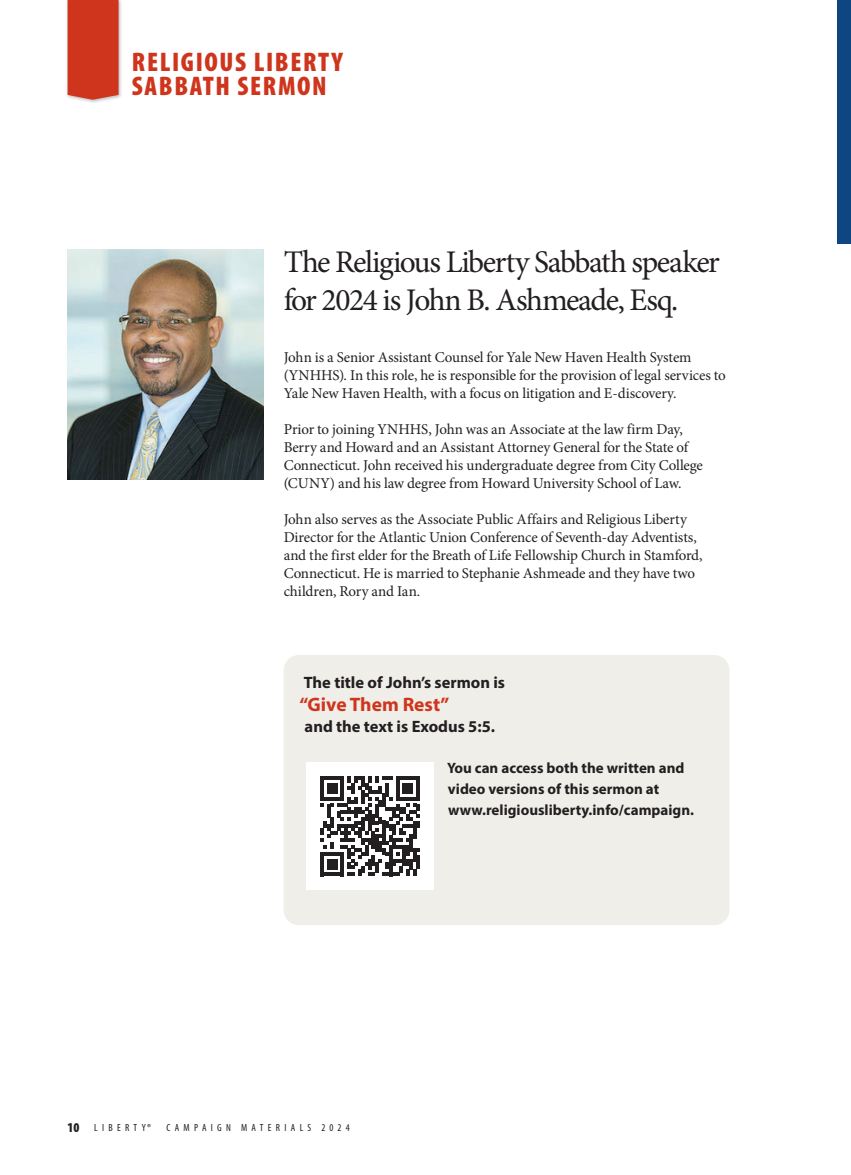
<style>
.page{position:relative;width:851px;height:1175px;background:#fff}
.page>*{position:absolute;margin:0;border:0;box-sizing:border-box;transform-origin:0 0}
.t1{font:31.5px/37.5px "Minion Pro";letter-spacing:-.045em;color:#231f20}
.t2{font:900 condensed 27px/24.8px "Myriad Pro";letter-spacing:.06em;color:#cf351c}
.t3{font:700 19.5px "Myriad Pro";color:#cf351c}
.t4{font:700 16.5px "Myriad Pro";color:#231f20}
.t5{font:15px/18px "Minion Pro";letter-spacing:-.01em;color:#231f20}
.t6{font:700 15px/21px "Myriad Pro";color:#231f20}
.t7{font:900 condensed 13.5px "Myriad Pro";color:#231f20}
.t8{font:condensed 10.35px "Myriad Pro";letter-spacing:.42em;color:#231f20}
</style>
<div class="page">
<div style="left:284px;top:655px;width:445px;height:270px;background:#efeee9;border-radius:15px"></div>
<div style="left:65px;top:0;width:58px;height:104px;background:#231f20;opacity:.32"></div>
<div style="left:68px;top:0;width:50px;height:100px;background:#cf351c"></div>
<div style="left:837px;top:0;width:13px;height:243px;background:#0d4680"></div>
<img style="left:68px;top:250px;width:195px;height:229px">
<div style="left:306px;top:762px;width:128px;height:128px;background:#fff"></div>
<svg style="left:320px;top:776px;width:100px;height:100px"></svg>
<hr style="left:416px;top:855px;width:4px;height:14px;background:#231f20">
<h2 class="t2" style="left:132px;top:52px;width:212px">RELIGIOUS LIBERTY<br>SABBATH SERMON</h2>
<h1 class="t1" style="left:284px;top:246px;width:438px">The Religious Liberty Sabbath speaker for 2024 is John B. Ashmeade, Esq.</h1>
<p class="t5" style="left:284px;top:350px;width:443px">John is a Senior Assistant Counsel for Yale New Haven Health System (YNHHS). In this role, he is responsible for the provision of legal services to<br>Yale New Haven Health, with a focus on litigation and E-discovery.</p>
<p class="t5" style="left:284px;top:422px;width:421px">Prior to joining YNHHS, John was an Associate at the law firm Day, Berry and Howard and an Assistant Attorney General for the State of Connecticut. John received his undergraduate degree from City College (CUNY) and his law degree from Howard University School of Law.</p>
<p class="t5" style="left:284px;top:512px;width:420px">John also serves as the Associate Public Affairs and Religious Liberty Director for the Atlantic Union Conference of Seventh-day Adventists, and the first elder for the Breath of Life Fellowship Church in Stamford, Connecticut. He is married to Stephanie Ashmeade and they have two children, Rory and Ian.</p>
<p class="t4" style="left:304px;top:675px;width:203px">The title of John’s sermon is</p>
<h3 class="t3" style="left:299px;top:697px;width:151px">“Give Them Rest”</h3>
<p class="t4" style="left:304px;top:720px;width:192px">and the text is Exodus 5:5.</p>
<p class="t6" style="left:447px;top:759px;width:248px">You can access both the written and video versions of this sermon at www.religiousliberty.info/campaign.</p>
<p class="t7" style="left:67px;top:1122px;width:13px">10</p>
<p class="t8" style="left:94px;top:1123px;width:58px">LIBERTY®</p>
<p class="t8" style="left:166px;top:1123px;width:185px">CAMPAIGN MATERIALS 2024</p>
</div>
